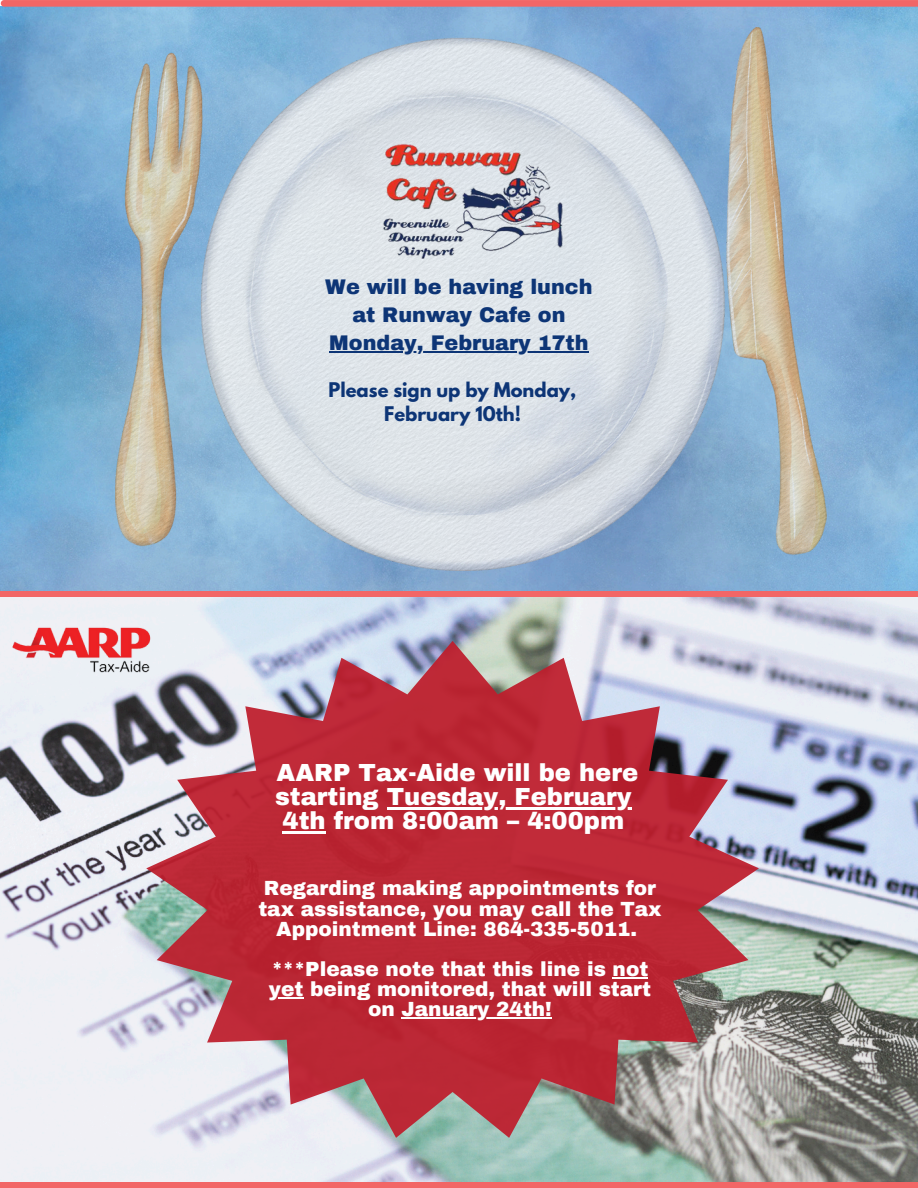
<style>
.page{position:relative;width:918px;height:1188px;background:#fff}
.page>*{position:absolute;margin:0;border:0;box-sizing:border-box;transform-origin:0 0}
.t1{font:900 24.15px/24.2px "Archivo";color:#fff}
.t2{font:900 20.7px/27.6px "Archivo";color:#0d3576;text-align:center}
.t3{font:900 20.1px/20.1px "Archivo";color:#fff;text-align:center}
.t4{font:700 17.85px/23.9px "League Spartan";color:#0d3576;text-align:center}
</style>
<div class="page">
<div style="left:0;top:591px;width:918px;height:6px;background:#f26666"></div>
<svg style="left:0;top:1181px;width:918px;height:7px;background:#ea7474"></svg>
<img style="left:0;top:7px;width:917px;height:584px">
<svg style="left:1px;top:0;width:917px;height:7px;background:#ec6a6c"></svg>
<img style="left:115px;top:27px;width:711px;height:544px">
<img style="left:328px;top:93px;width:285px;height:195px">
<hr style="left:329px;top:352px;width:260px;height:1px;background:#0d3576">
<img style="left:0;top:597px;width:918px;height:584px">
<img style="left:0;top:597px;width:171px;height:96px">
<svg style="left:146px;top:641px;width:613px;height:497px;background:#bb606b"></svg>
<hr style="left:387px;top:807px;width:245px;height:2px;background:#fff">
<hr style="left:283px;top:831px;width:43px;height:2px;background:#fff">
<hr style="left:613px;top:977px;width:35px;height:2px;background:#fff">
<hr style="left:269px;top:997px;width:35px;height:2px;background:#fff">
<hr style="left:402px;top:1017px;width:150px;height:2px;background:#fff">
<p class="t2" style="left:325px;top:274px;width:269px">We will be having lunch at Runway Cafe on</p>
<p class="t2" style="left:329px;top:329px;width:261px">Monday, February 17th</p>
<p class="t4" style="left:329px;top:380px;width:249px">Please sign up by Monday,<br>February 10th!</p>
<p class="t1" style="left:275px;top:761px;width:365px">AARP Tax-Aide will be here starting Tuesday, February</p>
<h2 class="t1" style="left:283px;top:809px;width:343px">4th from 8:00am – 4:00pm</h2>
<p class="t3" style="left:258px;top:879px;width:405px">Regarding making appointments for tax assistance, you may call the Tax<br>Appointment Line: 864-335-5011.</p>
<p class="t3" style="left:272px;top:959px;width:378px">***Please note that this line is not</p>
<p class="t3" style="left:269px;top:979px;width:384px">yet being monitored, that will start on January 24th!</p>
</div>
